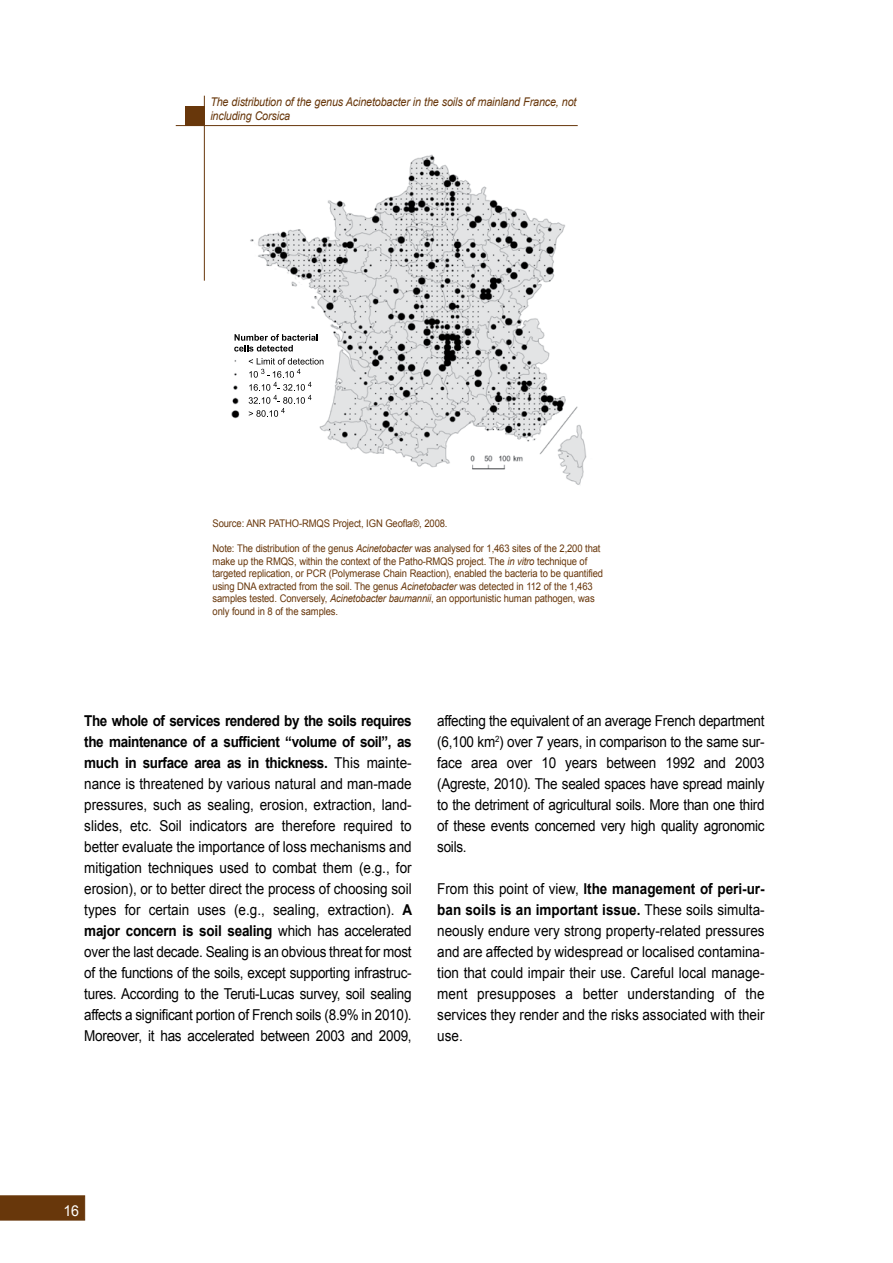
<style>
.page{position:relative;width:893px;height:1263px;background:#fff}
.page>*{position:absolute;margin:0;border:0;box-sizing:border-box;transform-origin:0 0}
.t1{font:15px/21px "Arial";letter-spacing:-.02em;color:#000;text-align:justify;scale:.9 1}
.t2{font:15px "Arial";color:#fff;scale:.95 1}
.t3{font:italic 12px/14.4px "Arial";letter-spacing:-.015em;color:#68370b;scale:.9 1}
.t4{font:10.5px/12.6px "Arial";letter-spacing:-.015em;color:#68370b;scale:.9 1}
.s1{font-style:italic}
.s2{font-weight:700}
</style>
<div class="page">
<div style="left:0;top:1195px;width:85px;height:25px;background:#68370b"></div>
<img style="left:231px;top:154px;width:356px;height:331px">
<svg style="left:234px;top:334px;width:84px;height:17px"></svg>
<svg style="left:249px;top:358px;width:74px;height:59px"></svg>
<div style="left:185px;top:106px;width:19px;height:20px;background:#68370b"></div>
<hr style="left:176px;top:125px;width:402px;height:1px;background:#68370b">
<hr style="left:204px;top:96px;width:1px;height:185px;background:#68370b">
<p class="t3" style="left:210px;top:94px;width:408px">The distribution of the genus Acinetobacter in the soils of mainland France, not including Corsica</p>
<p class="t4" style="left:213px;top:517px;width:263px">Source: ANR PATHO-RMQS Project, IGN Geofla®, 2008.</p>
<p class="t4" style="left:213px;top:542px;width:436px">Note: The distribution of the genus <span class="s1">Acinetobacter</span> was analysed for 1,463 sites of the 2,200 that make up the RMQS, within the context of the Patho-RMQS project. The <span class="s1">in vitro</span> technique of targeted replication, or PCR (Polymerase Chain Reaction), enabled the bacteria to be quantified using DNA extracted from the soil. The genus <span class="s1">Acinetobacter</span> was detected in 112 of the 1,463 samples tested. Conversely, <span class="s1">Acinetobacter baumannii</span>, an opportunistic human pathogen, was only found in 8 of the samples.</p>
<p class="t1" style="left:84px;top:710px;width:366px"><span class="s2">The whole of services rendered by the soils requires the maintenance of a sufficient “volume of soil”, as much in surface area as in thickness.</span> This mainte&shy;nance is threatened by various natural and man-made pressures, such as sealing, erosion, extraction, land&shy;slides, etc. Soil indicators are therefore required to better evaluate the importance of loss mechanisms and mitigation techniques used to combat them (e.g., for erosion), or to better direct the process of choosing soil types for certain uses (e.g., sealing, extraction). <span class="s2">A major concern is soil sealing</span> which has accelerated over the last decade. Sealing is an obvious threat for most of the functions of the soils, except supporting infrastruc&shy;tures. According to the Teruti-Lucas survey, soil sealing affects a significant portion of French soils (8.9% in 2010).<br>Moreover, it has accelerated between 2003 and 2009,</p>
<p class="t1" style="left:437px;top:710px;width:365px">affecting the equivalent of an average French department (6,100 km<sup>2</sup>) over 7 years, in comparison to the same sur&shy;face area over 10 years between 1992 and 2003 (Agreste, 2010). The sealed spaces have spread mainly to the detriment of agricultural soils. More than one third of these events concerned very high quality agronomic soils.</p>
<p class="t1" style="left:437px;top:878px;width:365px">From this point of view, <span class="s2">lthe management of peri-ur&shy;ban soils is an important issue.</span> These soils simulta&shy;neously endure very strong property-related pressures and are affected by widespread or localised contamina&shy;tion that could impair their use. Careful local manage&shy;ment presupposes a better understanding of the services they render and the risks associated with their use.</p>
<p class="t2" style="left:63px;top:1201px;width:18px">16</p>
</div>
